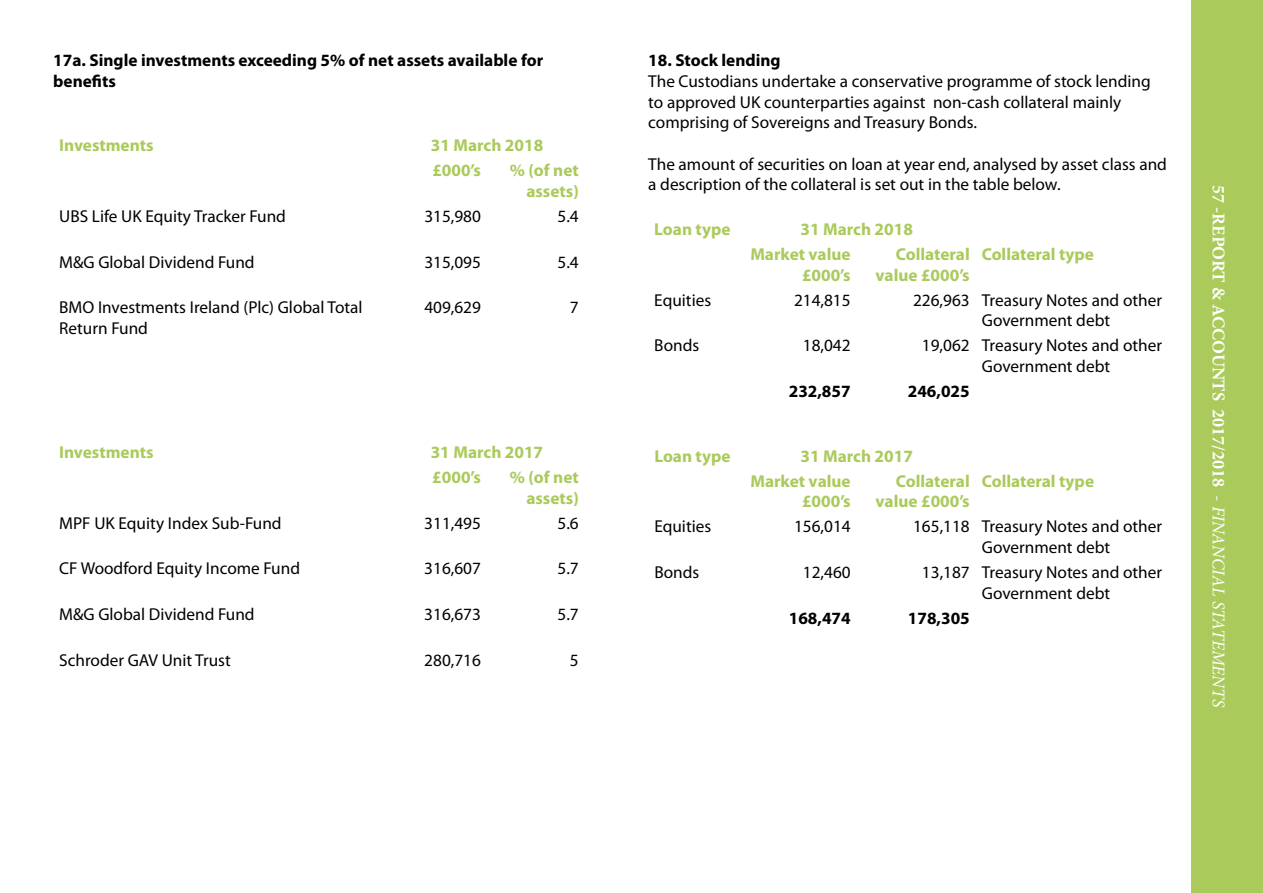
<style>
.page{position:relative;width:1263px;height:893px;background:#fff}
.page>*{position:absolute;margin:0;border:0;box-sizing:border-box;transform-origin:0 0}
.t1{font:700 18px "Minion Pro";color:#fff}
.t2{font:17.25px/20.7px "Myriad Pro";color:#000}
.t3{font:700 17.25px/24.9px "Myriad Pro";color:#aaca5b}
.t4{font:700 17.25px/20.7px "Myriad Pro";color:#000}
.s1{font-weight:400}
.s2{font-weight:400;font-style:italic}
</style>
<div class="page">
<div style="left:1191px;top:0;width:72px;height:893px;background:#aaca5b"></div>
<p class="t4" style="left:53px;top:49px;width:491px">17a. Single investments exceeding 5% of net assets available for benefits</p>
<p class="t3" style="left:59px;top:133px;width:96px">Investments</p>
<p class="t3" style="left:431px;top:133px;width:114px">31 March 2018 £000’s</p>
<p class="t3" style="left:510px;top:160px;width:70px;line-height:20.7px;text-align:right">% (of net assets)</p>
<p class="t2" style="left:59px;top:206px;width:228px">UBS Life UK Equity Tracker Fund</p>
<p class="t2" style="left:424px;top:206px;width:58px">315,980</p>
<p class="t2" style="left:557px;top:206px;width:23px">5.4</p>
<p class="t2" style="left:59px;top:251px;width:197px">M&amp;G Global Dividend Fund</p>
<p class="t2" style="left:424px;top:251px;width:58px">315,095</p>
<p class="t2" style="left:557px;top:251px;width:23px">5.4</p>
<p class="t2" style="left:59px;top:297px;width:305px">BMO Investments Ireland (Plc) Global Total<br>Return Fund</p>
<p class="t2" style="left:424px;top:297px;width:58px">409,629</p>
<p class="t2" style="left:570px;top:297px;width:10px">7</p>
<p class="t3" style="left:59px;top:439px;width:96px">Investments</p>
<p class="t3" style="left:431px;top:439px;width:114px">31 March 2017 £000’s</p>
<p class="t3" style="left:510px;top:466px;width:70px;line-height:20.7px;text-align:right">% (of net assets)</p>
<p class="t2" style="left:59px;top:512px;width:224px">MPF UK Equity Index Sub-Fund</p>
<p class="t2" style="left:424px;top:512px;width:58px">311,495</p>
<p class="t2" style="left:557px;top:512px;width:23px">5.6</p>
<p class="t2" style="left:59px;top:558px;width:242px">CF Woodford Equity Income Fund</p>
<p class="t2" style="left:424px;top:558px;width:58px">316,607</p>
<p class="t2" style="left:557px;top:558px;width:23px">5.7</p>
<p class="t2" style="left:59px;top:603px;width:197px">M&amp;G Global Dividend Fund</p>
<p class="t2" style="left:424px;top:603px;width:58px">316,673</p>
<p class="t2" style="left:557px;top:603px;width:23px">5.7</p>
<p class="t2" style="left:59px;top:649px;width:173px">Schroder GAV Unit Trust</p>
<p class="t2" style="left:424px;top:649px;width:58px">280,716</p>
<p class="t2" style="left:570px;top:649px;width:10px">5</p>
<p class="t4" style="left:648px;top:50px;width:134px">18. Stock lending</p>
<p class="t2" style="left:648px;top:71px;width:504px">The Custodians undertake a conservative programme of stock lending to approved UK counterparties against non-cash collateral mainly comprising of Sovereigns and Treasury Bonds.</p>
<p class="t2" style="left:648px;top:153px;width:520px">The amount of securities on loan at year end, analysed by asset class and a description of the collateral is set out in the table below.</p>
<p class="t3" style="left:654px;top:216px;width:78px">Loan type</p>
<p class="t3" style="left:750px;top:216px;width:164px;text-indent:50px">31 March 2018<br>Market value</p>
<p class="t3" style="left:802px;top:262px;width:50px">£000’s</p>
<p class="t3" style="left:875px;top:243px;width:96px;line-height:20.7px;text-align:right">Collateral value £000’s</p>
<p class="t3" style="left:982px;top:241px;width:114px">Collateral type</p>
<p class="t2" style="left:654px;top:289px;width:58px">Equities</p>
<p class="t2" style="left:794px;top:289px;width:58px">214,815</p>
<p class="t2" style="left:982px;top:289px;width:182px;text-indent:-69px">226,963 Treasury Notes and other<br>Government debt</p>
<p class="t2" style="left:654px;top:335px;width:47px">Bonds</p>
<p class="t2" style="left:803px;top:335px;width:49px">18,042</p>
<p class="t2" style="left:922px;top:335px;width:242px;text-align:center">19,062 Treasury Notes and other<br>Government debt</p>
<p class="t4" style="left:789px;top:380px;width:63px">232,857</p>
<p class="t4" style="left:908px;top:380px;width:63px">246,025</p>
<p class="t3" style="left:654px;top:443px;width:78px">Loan type</p>
<p class="t3" style="left:750px;top:443px;width:164px;text-indent:50px">31 March 2017<br>Market value</p>
<p class="t3" style="left:802px;top:488px;width:50px">£000’s</p>
<p class="t3" style="left:875px;top:470px;width:96px;line-height:20.7px;text-align:right">Collateral value £000’s</p>
<p class="t3" style="left:982px;top:468px;width:114px">Collateral type</p>
<p class="t2" style="left:654px;top:516px;width:58px">Equities</p>
<p class="t2" style="left:794px;top:516px;width:58px">156,014</p>
<p class="t2" style="left:982px;top:516px;width:182px;text-indent:-69px">165,118 Treasury Notes and other<br>Government debt</p>
<p class="t2" style="left:654px;top:561px;width:47px">Bonds</p>
<p class="t2" style="left:803px;top:561px;width:49px">12,460</p>
<p class="t2" style="left:922px;top:561px;width:242px;text-align:center">13,187 Treasury Notes and other<br>Government debt</p>
<p class="t4" style="left:789px;top:607px;width:63px">168,474</p>
<p class="t4" style="left:908px;top:607px;width:63px">178,305</p>
<p class="t1" style="left:1231px;top:185px;width:524px;rotate:90deg">57 -REPORT &amp; ACCOUNTS 2017/2018 <span class="s1">-</span> <span class="s2">FINANCIAL STATEMENTS</span></p>
</div>
